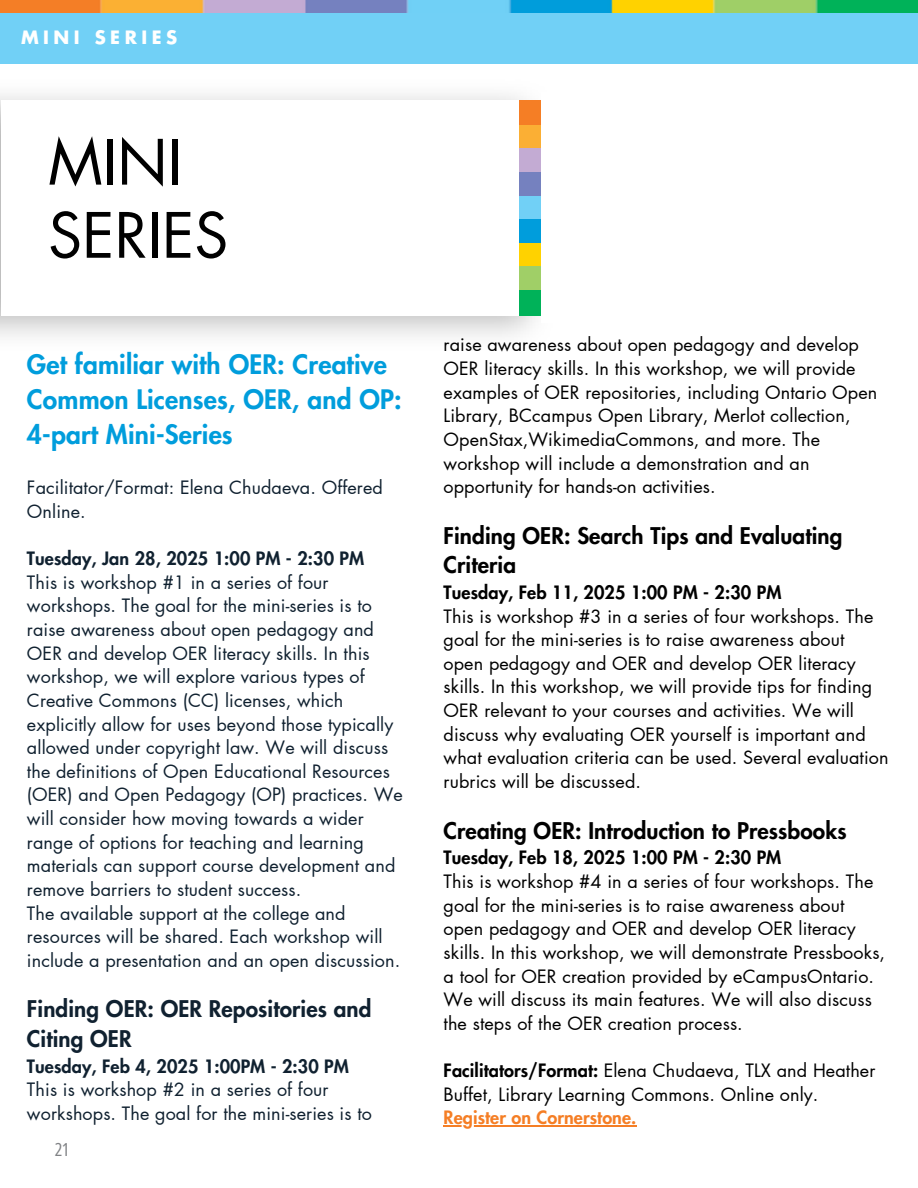
<style>
.page{position:relative;width:918px;height:1188px;background:#fff}
.page>*{position:absolute;margin:0;border:0;box-sizing:border-box;transform-origin:0 0}
.t1{font:60.75px/73.2px "Futura LT Pro";color:#000}
.t2{font:800 26.25px/34.8px "Futura LT Pro";letter-spacing:.005em;color:#009ddc}
.t3{font:800 22.5px/29.2px "Futura LT Pro";letter-spacing:.005em;color:#000}
.t4{font:800 22.5px/29.2px "Futura LT Pro";letter-spacing:.005em;color:#102130}
.t5{font:18px/23.5px "Futura LT Pro";letter-spacing:.005em;color:#000}
.t6{font:18px/23.7px "Futura LT Pro";letter-spacing:.005em;color:#102130}
.t7{font:800 18px "Futura LT Pro";letter-spacing:.005em;color:#000}
.t8{font:800 18px "Futura LT Pro";letter-spacing:.005em;color:#102130}
.t9{font:800 18px "Futura LT Pro";letter-spacing:.005em;color:#f57e25}
.t10{font:700 18px "Futura LT Pro";letter-spacing:.25em;color:#fff}
.t11{font:18px "Open Sans Condensed";color:#808285}
.s1{font-weight:800}
</style>
<div class="page">
<div style="left:519px;top:100px;width:46px;height:25px;background:#f57e25"></div>
<div style="left:519px;top:125px;width:46px;height:24px;background:#fbaf34"></div>
<div style="left:519px;top:149px;width:46px;height:24px;background:#c3abd3"></div>
<div style="left:519px;top:173px;width:46px;height:23px;background:#7581bf"></div>
<div style="left:519px;top:196px;width:46px;height:24px;background:#71d0f6"></div>
<div style="left:519px;top:220px;width:46px;height:23px;background:#009ddc"></div>
<div style="left:519px;top:243px;width:46px;height:24px;background:#ffd200"></div>
<div style="left:519px;top:267px;width:46px;height:24px;background:#a0cf67"></div>
<div style="left:519px;top:291px;width:46px;height:25px;background:#00b259"></div>
<img style="left:0;top:0;width:918px;height:13px">
<div style="left:0;top:13px;width:918px;height:51px;background:#71d0f6"></div>
<div style="left:541px;top:93px;width:26px;height:230px;background:#fff"></div>
<hr style="left:444px;top:1125px;width:193px;height:2px;background:#f57e25">
<p class="t10" style="left:21px;top:29px;width:158px">MINI SERIES</p>
<h1 class="t1" style="left:48px;top:128px;width:182px">MINI<br>SERIES</h1>
<h2 class="t2" style="left:27px;top:348px;width:376px">Get familiar with OER: Creative<br>Common Licenses, OER, and OP:<br>4-part Mini-Series</h2>
<p class="t6" style="left:27px;top:477px;width:357px">Facilitator/Format: Elena Chudaeva. Offered<br>Online.</p>
<p class="t8" style="left:27px;top:550px;width:339px">Tuesday, Jan 28, 2025 1:00 PM - 2:30 PM</p>
<p class="t6" style="left:27px;top:571px;width:377px">This is workshop #1 in a series of four workshops. The goal for the mini-series is to raise awareness about open pedagogy and OER and develop OER literacy skills. In this workshop, we will explore various types of Creative Commons (CC) licenses, which explicitly allow for uses beyond those typically allowed under copyright law. We will discuss the definitions of Open Educational Resources (OER) and Open Pedagogy (OP) practices. We will consider how moving towards a wider range of options for teaching and learning materials can support course development and remove barriers to student success.<br>The available support at the college and resources will be shared. Each workshop will include a presentation and an open discussion.</p>
<p class="t4" style="left:27px;top:996px;width:346px">Finding OER: OER Repositories and<br>Citing OER</p>
<p class="t8" style="left:27px;top:1058px;width:323px">Tuesday, Feb 4, 2025 1:00PM - 2:30 PM</p>
<p class="t6" style="left:27px;top:1079px;width:346px">This is workshop #2 in a series of four workshops. The goal for the mini-series is to</p>
<p class="t11" style="left:55px;top:1136px;width:16px">21</p>
<p class="t5" style="left:444px;top:334px;width:435px">raise awareness about open pedagogy and develop OER literacy skills. In this workshop, we will provide examples of OER repositories, including Ontario Open Library, BCcampus Open Library, Merlot collection, OpenStax,WikimediaCommons, and more. The workshop will include a demonstration and an opportunity for hands-on activities.</p>
<p class="t3" style="left:444px;top:522px;width:400px">Finding OER: Search Tips and Evaluating<br>Criteria</p>
<p class="t7" style="left:444px;top:584px;width:339px">Tuesday, Feb 11, 2025 1:00 PM - 2:30 PM</p>
<p class="t5" style="left:444px;top:605px;width:446px">This is workshop #3 in a series of four workshops. The goal for the mini-series is to raise awareness about open pedagogy and OER and develop OER literacy skills. In this workshop, we will provide tips for finding OER relevant to your courses and activities. We will discuss why evaluating OER yourself is important and what evaluation criteria can be used. Several evaluation rubrics will be discussed.</p>
<p class="t3" style="left:444px;top:817px;width:404px">Creating OER: Introduction to Pressbooks</p>
<p class="t7" style="left:444px;top:850px;width:339px">Tuesday, Feb 18, 2025 1:00 PM - 2:30 PM</p>
<p class="t5" style="left:444px;top:870px;width:443px">This is workshop #4 in a series of four workshops. The goal for the mini-series is to raise awareness about open pedagogy and OER and develop OER literacy skills. In this workshop, we will demonstrate Pressbooks, a tool for OER creation provided by eCampusOntario.<br>We will discuss its main features. We will also discuss the steps of the OER creation process.</p>
<p class="t5" style="left:444px;top:1059px;width:433px"><span class="s1">Facilitators/Format:</span> Elena Chudaeva, TLX and Heather<br>Buffet, Library Learning Commons. Online only.</p>
<p class="t9" style="left:444px;top:1109px;width:194px">Register on Cornerstone.</p>
</div>
